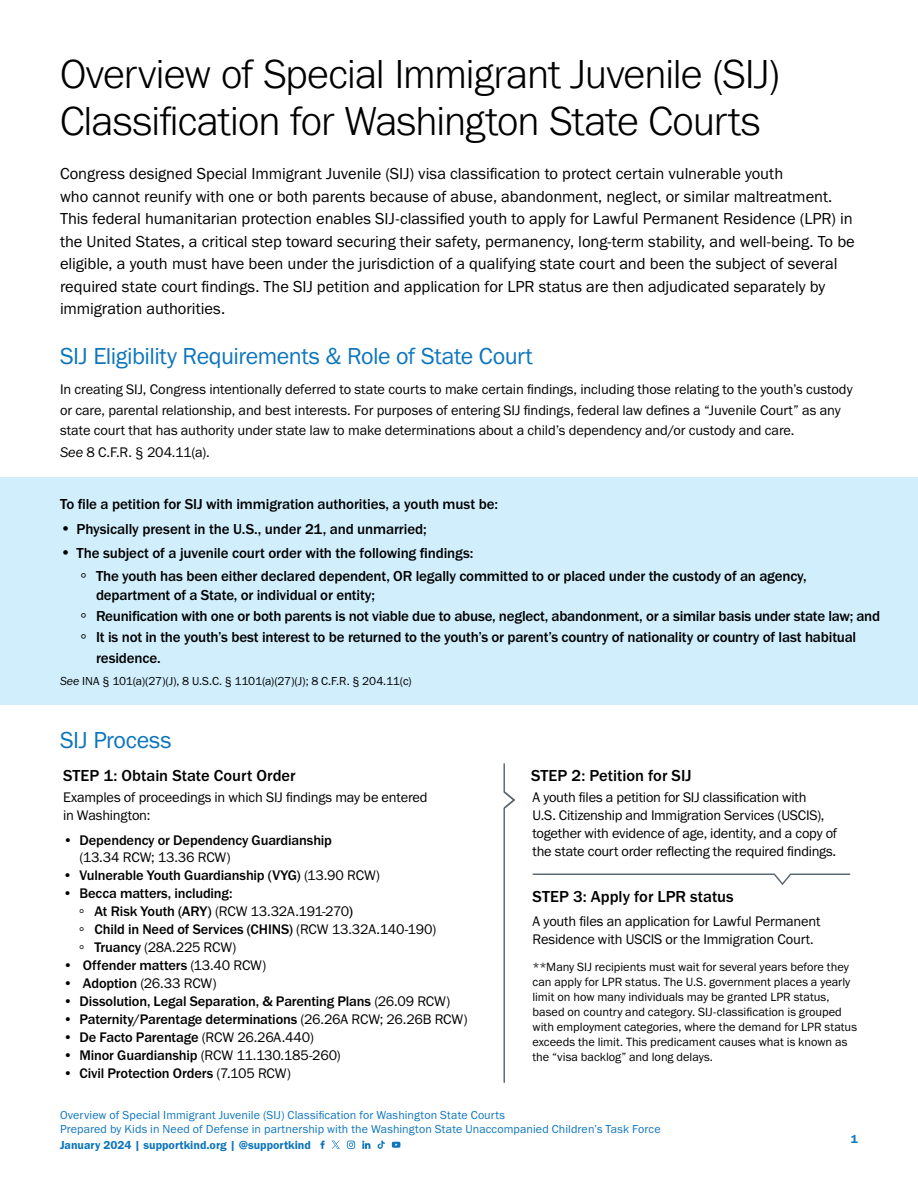
<style>
.page{position:relative;width:918px;height:1188px;background:#fff}
.page>*{position:absolute;margin:0;border:0;box-sizing:border-box;transform-origin:0 0}
.t1{font:300 42px/46.5px "Franklin Gothic URW";letter-spacing:-.025em;color:#000}
.t2{font:24px "Franklin Gothic URW Boo";letter-spacing:-.02em;color:#0e76bc}
.t3{font:16.5px/22.5px "Franklin Gothic URW Boo";letter-spacing:-.005em;color:#000}
.t4{font:500 16.5px "Franklin Gothic URW";color:#000}
.t5{font:500 15px/23.7px "Franklin Gothic URW";letter-spacing:-.01em;color:#000}
.t6{font:14.4px/18px "Franklin Gothic URW Boo";letter-spacing:-.01em;color:#000}
.t7{font:500 14.4px "Franklin Gothic URW";letter-spacing:-.01em;color:#000}
.t8{font:12.3px/15px "Franklin Gothic URW Boo";color:#000}
.t9{font:12px/14.2px "Franklin Gothic URW Boo";letter-spacing:.01em;color:#0e76bc}
.t10{font:12px "Franklin Gothic URW Boo";letter-spacing:-.015em;color:#000}
.t11{font:12px "Franklin Gothic URW Dem";color:#0e76bc}
.s1{font-family:"Franklin Gothic URW Boo Ita"}
.s2{font-family:"Franklin Gothic URW Boo";font-weight:400;font-size:16.5px}
.s3{font-family:"Franklin Gothic URW Boo";font-weight:400}
.s4{font-family:"Franklin Gothic URW";font-weight:500}
.s5{font-size:15px}
</style>
<div class="page">
<svg style="left:362px;top:1141px;width:8px;height:8px"></svg>
<svg style="left:320px;top:1141px;width:5px;height:8px"></svg>
<svg style="left:347px;top:1141px;width:8px;height:8px"></svg>
<svg style="left:378px;top:1141px;width:7px;height:8px"></svg>
<svg style="left:332px;top:1141px;width:8px;height:8px"></svg>
<svg style="left:392px;top:1142px;width:8px;height:6px"></svg>
<div style="left:0;top:478px;width:918px;height:227px;background:#d0eefc"></div>
<hr style="left:503px;top:808px;width:2px;height:274px;background:#5e6a71">
<hr style="left:503px;top:764px;width:2px;height:28px;background:#5e6a71">
<svg style="left:503px;top:790px;width:12px;height:20px"></svg>
<hr style="left:533px;top:874px;width:241px;height:1px;background:#5e6a71">
<hr style="left:791px;top:874px;width:59px;height:1px;background:#5e6a71">
<svg style="left:773px;top:873px;width:19px;height:12px"></svg>
<h1 class="t1" style="left:60px;top:50px;width:722px">Overview of Special Immigrant Juvenile (SIJ)<br>Classification for Washington State Courts</h1>
<p class="t3" style="left:60px;top:162px;width:796px">Congress designed Special Immigrant Juvenile (SIJ) visa classification to protect certain vulnerable youth<br>who cannot reunify with one or both parents because of abuse, abandonment, neglect, or similar maltreatment.<br>This federal humanitarian protection enables SIJ-classified youth to apply for Lawful Permanent Residence (LPR) in the United States, a critical step toward securing their safety, permanency, long-term stability, and well-being. To be eligible, a youth must have been under the jurisdiction of a qualifying state court and been the subject of several required state court findings. The SIJ petition and application for LPR status are then adjudicated separately by immigration authorities.</p>
<h2 class="t2" style="left:60px;top:341px;width:474px">SIJ Eligibility Requirements &amp; Role of State Court</h2>
<p class="t6" style="left:60px;top:378px;width:794px;line-height:21px">In creating SIJ, Congress intentionally deferred to state courts to make certain findings, including those relating to the youth’s custody or care, parental relationship, and best interests. For purposes of entering SIJ findings, federal law defines a “Juvenile Court” as any state court that has authority under state law to make determinations about a child’s dependency and/or custody and care.<br><span class="s1">See</span> 8 C.F.R. § 204.11(a).</p>
<p class="t5" style="left:60px;top:492px;width:440px">To file a petition for SIJ with immigration authorities, a youth must be:</p>
<p class="t5" style="left:60px;top:517px;width:368px"><span class="s2">•</span> Physically present in the U.S., under 21, and unmarried;</p>
<p class="t5" style="left:80px;top:540px;width:729px;text-indent:-20px"><span class="s2">•</span> The subject of a juvenile court order with the following findings:<br><span class="s2">∘</span> The youth has been either declared dependent, OR legally committed to or placed under the custody of an agency,</p>
<p class="t5" style="left:96px;top:583px;width:281px">department of a State, or individual or entity;</p>
<p class="t5" style="left:80px;top:604px;width:802px"><span class="s2">∘</span> Reunification with one or both parents is not viable due to abuse, neglect, abandonment, or a similar basis under state law; and</p>
<p class="t5" style="left:80px;top:624px;width:778px"><span class="s2">∘</span> It is not in the youth’s best interest to be returned to the youth’s or parent’s country of nationality or country of last habitual</p>
<p class="t5" style="left:96px;top:645px;width:66px">residence.</p>
<p class="t10" style="left:60px;top:674px;width:353px"><span class="s1">See</span> INA § 101(a)(27)(J), 8 U.S.C. § 1101(a)(27)(J); 8 C.F.R. § 204.11(c)</p>
<h2 class="t2" style="left:60px;top:725px;width:113px">SIJ Process</h2>
<p class="t4" style="left:63px;top:765px;width:234px">STEP 1: Obtain State Court Order</p>
<p class="t4" style="left:531px;top:765px;width:162px">STEP 2: Petition for SIJ</p>
<p class="t6" style="left:63px;top:788px;width:366px">Examples of proceedings in which SIJ findings may be entered in Washington:</p>
<p class="t7" style="left:63px;top:831px;width:271px">• Dependency or Dependency Guardianship</p>
<p class="t6" style="left:80px;top:848px;width:153px">(13.34 RCW; 13.36 RCW)</p>
<p class="t7" style="left:63px;top:866px;width:319px">• Vulnerable Youth Guardianship (VYG) <span class="s3">(13.90 RCW)</span></p>
<p class="t7" style="left:63px;top:884px;width:171px">• Becca matters, including:</p>
<p class="t6" style="left:78px;top:902px;width:276px">∘ <span class="s4">At Risk Youth (ARY)</span> (RCW 13.32A.191-270<span class="s4">)</span></p>
<p class="t7" style="left:78px;top:920px;width:360px"><span class="s3">∘</span> Child in Need of Services (CHINS) <span class="s3">(RCW 13.32A.140-190)</span></p>
<p class="t6" style="left:78px;top:938px;width:160px">∘ <span class="s4">Truancy</span> (28A.225 RCW)</p>
<p class="t7" style="left:63px;top:956px;width:205px">• Offender matters <span class="s3">(13.40 RCW)</span></p>
<p class="t6" style="left:63px;top:974px;width:155px"><span class="s4">• Adoption</span> (26.33 RCW)</p>
<p class="t7" style="left:63px;top:992px;width:389px">• Dissolution, Legal Separation, &amp; Parenting Plans <span class="s3">(26.09 RCW)</span></p>
<p class="t7" style="left:63px;top:1010px;width:406px">• Paternity/Parentage determinations <span class="s3">(26.26A RCW; 26.26B RCW)</span></p>
<p class="t7" style="left:63px;top:1028px;width:252px">• De Facto Parentage <span class="s3">(RCW 26.26A.440)</span></p>
<p class="t6" style="left:63px;top:1046px;width:279px"><span class="s4">• Minor Guardianship</span> (RCW 11.130.185-260)</p>
<p class="t7" style="left:63px;top:1064px;width:229px">• Civil Protection Orders <span class="s3">(7.105 RCW)</span></p>
<p class="t6" style="left:533px;top:788px;width:306px">A youth files a petition for SIJ classification with<br>U.S. Citizenship and Immigration Services (USCIS), together with evidence of age, identity, and a copy of the state court order reflecting the required findings<span class="s5">.</span></p>
<p class="t4" style="left:533px;top:887px;width:203px">STEP 3: Apply for LPR status</p>
<p class="t6" style="left:532px;top:912px;width:290px">A youth files an application for Lawful Permanent<br>Residence with USCIS or the Immigration Court.</p>
<p class="t8" style="left:532px;top:960px;width:326px">**Many SIJ recipients must wait for several years before they can apply for LPR status. The U.S. government places a yearly limit on how many individuals may be granted LPR status, based on country and category. SIJ-classification is grouped with employment categories, where the demand for LPR status exceeds the limit. This predicament causes what is known as the “visa backlog” and long delays.</p>
<p class="t9" style="left:60px;top:1108px;width:602px">Overview of Special Immigrant Juvenile (SIJ) Classification for Washington State Courts<br>Prepared by Kids in Need of Defense in partnership with the Washington State Unaccompanied Children’s Task Force</p>
<p class="t11" style="left:60px;top:1138px;width:253px">January 2024 | supportkind.org | @supportkind</p>
<p class="t11" style="left:851px;top:1132px;width:9px">1</p>
</div>
